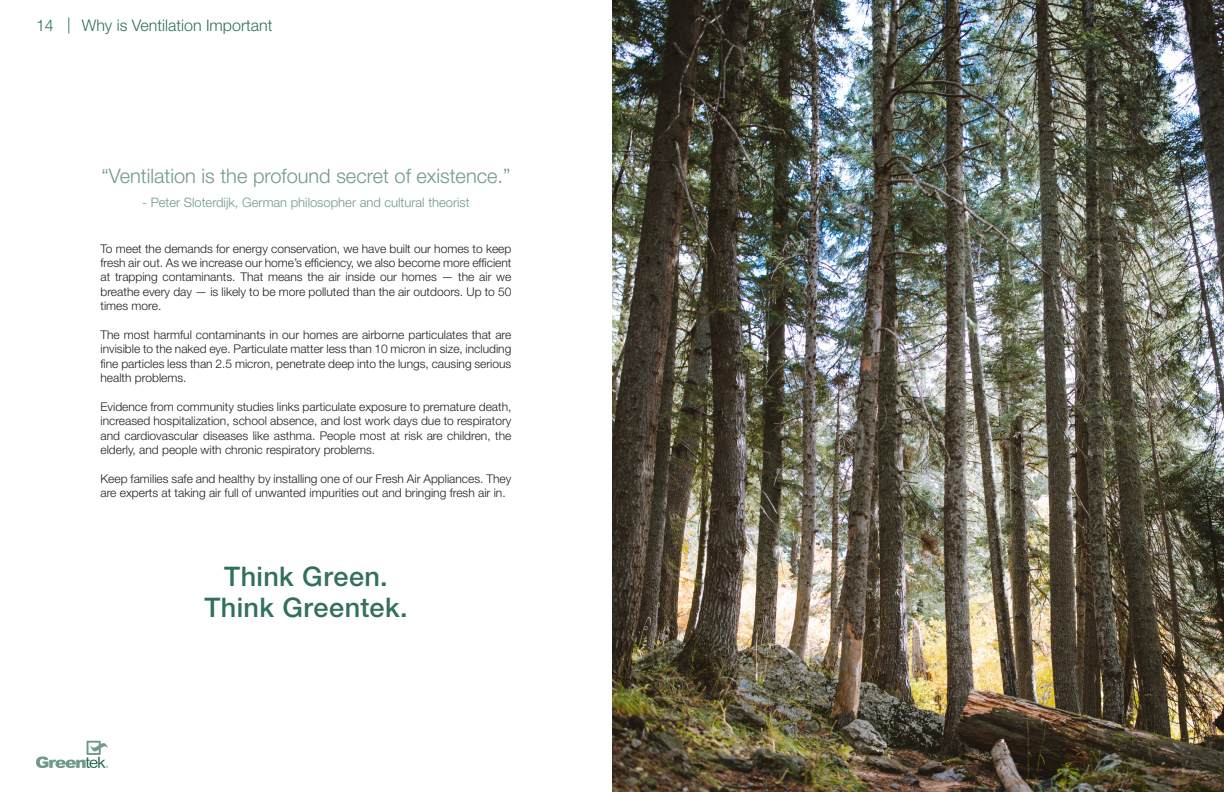
<style>
.page{position:relative;width:1224px;height:792px;background:#fff}
.page>*{position:absolute;margin:0;border:0;box-sizing:border-box;transform-origin:0 0}
.t1{font:500 27px "Helvetica Neue";letter-spacing:.015em;color:#327159}
.t2{font:300 20px "Helvetica Neue";color:#709a89}
.t3{font:300 16px "Helvetica Neue";color:#327159}
.t4{font:300 13px "Helvetica Neue";color:#709a89}
.t5{font:300 12px/14.4px "Helvetica Neue";color:#231f20;text-align:justify}
</style>
<div class="page">
<svg style="left:36px;top:741px;width:72px;height:27px"></svg>
<img style="left:612px;top:0;width:612px;height:792px">
<p class="t3" style="left:36px;top:15px;width:238px">14 | Why is Ventilation Important</p>
<p class="t2" style="left:102px;top:164px;width:410px">“Ventilation is the profound secret of existence.”</p>
<p class="t4" style="left:142px;top:194px;width:329px">- Peter Sloterdijk, German philosopher and cultural theorist</p>
<p class="t5" style="left:101px;top:241px;width:412px">To meet the demands for energy conservation, we have built our homes to keep fresh air out. As we increase our home’s efficiency, we also become more efficient at trapping contaminants. That means the air inside our homes — the air we breathe every day — is likely to be more polluted than the air outdoors. Up to 50 times more.</p>
<p class="t5" style="left:101px;top:327px;width:412px">The most harmful contaminants in our homes are airborne particulates that are invisible to the naked eye. Particulate matter less than 10 micron in size, including fine particles less than 2.5 micron, penetrate deep into the lungs, causing serious health problems.</p>
<p class="t5" style="left:101px;top:399px;width:412px">Evidence from community studies links particulate exposure to premature death, increased hospitalization, school absence, and lost work days due to respiratory and cardiovascular diseases like asthma. People most at risk are children, the elderly, and people with chronic respiratory problems.</p>
<p class="t5" style="left:101px;top:471px;width:412px">Keep families safe and healthy by installing one of our Fresh Air Appliances. They are experts at taking air full of unwanted impurities out and bringing fresh air in.</p>
<p class="t1" style="left:224px;top:560px;width:165px">Think Green.</p>
<p class="t1" style="left:204px;top:591px;width:205px">Think Greentek.</p>
</div>
